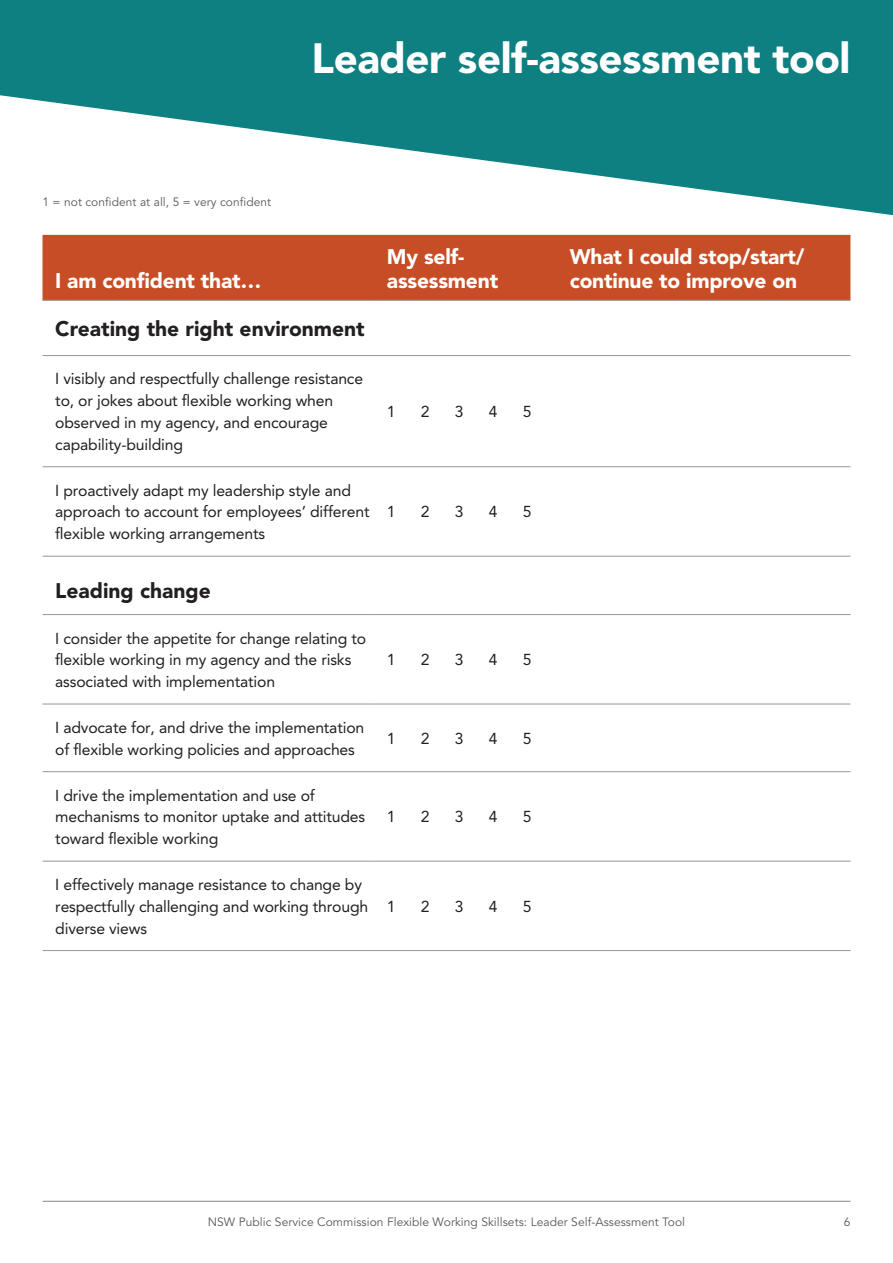
<style>
.page{position:relative;width:893px;height:1263px;background:#fff}
.page>*{position:absolute;margin:0;border:0;box-sizing:border-box;transform-origin:0 0}
.t1{font:900 42px "Avenir LT Std";letter-spacing:-.01em;color:#fff}
.t2{font:900 21px/24px "Avenir LT Std";letter-spacing:-.01em;color:#fff}
.t3{font:900 21px "Avenir LT Std";color:#231f20}
.t4{font:15.75px/21.8px "Avenir LT Std";letter-spacing:-.01em;color:#231f20}
.t5{font:12px "Avenir LT Std";letter-spacing:.005em;color:#57585a}
</style>
<div class="page">
<hr style="left:43px;top:1201px;width:807px;height:1px;background:#939598">
<svg style="left:0;top:0;width:893px;height:216px;fill:#0e8081"></svg>
<div style="left:43px;top:235px;width:807px;height:65px;background:#c74d27"></div>
<hr style="left:43px;top:300px;width:331px;height:1px;background:#939598">
<hr style="left:374px;top:300px;width:183px;height:1px;background:#939598">
<hr style="left:557px;top:300px;width:293px;height:1px;background:#939598">
<hr style="left:43px;top:355px;width:331px;height:1px;background:#939598">
<hr style="left:374px;top:355px;width:183px;height:1px;background:#939598">
<hr style="left:557px;top:355px;width:293px;height:1px;background:#939598">
<hr style="left:43px;top:466px;width:331px;height:1px;background:#939598">
<hr style="left:374px;top:466px;width:183px;height:1px;background:#939598">
<hr style="left:557px;top:466px;width:293px;height:1px;background:#939598">
<hr style="left:43px;top:556px;width:331px;height:1px;background:#939598">
<hr style="left:374px;top:556px;width:183px;height:1px;background:#939598">
<hr style="left:557px;top:556px;width:293px;height:1px;background:#939598">
<hr style="left:43px;top:614px;width:331px;height:1px;background:#939598">
<hr style="left:374px;top:614px;width:183px;height:1px;background:#939598">
<hr style="left:557px;top:614px;width:293px;height:1px;background:#939598">
<hr style="left:43px;top:704px;width:331px;height:1px;background:#939598">
<hr style="left:374px;top:704px;width:183px;height:1px;background:#939598">
<hr style="left:557px;top:704px;width:293px;height:1px;background:#939598">
<hr style="left:43px;top:771px;width:331px;height:1px;background:#939598">
<hr style="left:374px;top:771px;width:183px;height:1px;background:#939598">
<hr style="left:557px;top:771px;width:293px;height:1px;background:#939598">
<hr style="left:43px;top:861px;width:331px;height:1px;background:#939598">
<hr style="left:374px;top:861px;width:183px;height:1px;background:#939598">
<hr style="left:557px;top:861px;width:293px;height:1px;background:#939598">
<hr style="left:43px;top:950px;width:331px;height:1px;background:#939598">
<hr style="left:374px;top:950px;width:183px;height:1px;background:#939598">
<hr style="left:557px;top:950px;width:293px;height:1px;background:#939598">
<h1 class="t1" style="left:312px;top:33px;width:540px">Leader self-assessment tool</h1>
<p class="t5" style="left:43px;top:195px;width:230px">1 = not confident at all, 5 = very confident</p>
<h2 class="t2" style="left:55px;top:268px;width:208px">I am confident that…</h2>
<h2 class="t2" style="left:387px;top:244px;width:113px">My self&shy;assessment</h2>
<h2 class="t2" style="left:570px;top:244px;width:236px">What I could stop/start/ continue to improve on</h2>
<p class="t3" style="left:55px;top:316px;width:311px">Creating the right environment</p>
<p class="t4" style="left:55px;top:368px;width:309px">I visibly and respectfully challenge resistance to, or jokes about flexible working when observed in my agency, and encourage capability-building</p>
<p class="t4" style="left:55px;top:479px;width:316px">I proactively adapt my leadership style and approach to account for employees’ different flexible working arrangements</p>
<p class="t3" style="left:55px;top:577px;width:157px">Leading change</p>
<p class="t4" style="left:55px;top:627px;width:313px">I consider the appetite for change relating to flexible working in my agency and the risks associated with implementation</p>
<p class="t4" style="left:387px;top:401px;width:10px">1</p>
<p class="t4" style="left:421px;top:401px;width:10px">2</p>
<p class="t4" style="left:455px;top:401px;width:10px">3</p>
<p class="t4" style="left:489px;top:401px;width:10px">4</p>
<p class="t4" style="left:523px;top:401px;width:10px">5</p>
<p class="t4" style="left:387px;top:501px;width:10px">1</p>
<p class="t4" style="left:421px;top:501px;width:10px">2</p>
<p class="t4" style="left:455px;top:501px;width:10px">3</p>
<p class="t4" style="left:489px;top:501px;width:10px">4</p>
<p class="t4" style="left:523px;top:501px;width:10px">5</p>
<p class="t4" style="left:387px;top:649px;width:10px">1</p>
<p class="t4" style="left:421px;top:649px;width:10px">2</p>
<p class="t4" style="left:455px;top:649px;width:10px">3</p>
<p class="t4" style="left:489px;top:649px;width:10px">4</p>
<p class="t4" style="left:523px;top:649px;width:10px">5</p>
<p class="t4" style="left:55px;top:717px;width:310px">I advocate for, and drive the implementation of flexible working policies and approaches</p>
<p class="t4" style="left:387px;top:728px;width:10px">1</p>
<p class="t4" style="left:421px;top:728px;width:10px">2</p>
<p class="t4" style="left:455px;top:728px;width:10px">3</p>
<p class="t4" style="left:489px;top:728px;width:10px">4</p>
<p class="t4" style="left:523px;top:728px;width:10px">5</p>
<p class="t4" style="left:55px;top:784px;width:311px">I drive the implementation and use of mechanisms to monitor uptake and attitudes toward flexible working</p>
<p class="t4" style="left:387px;top:806px;width:10px">1</p>
<p class="t4" style="left:421px;top:806px;width:10px">2</p>
<p class="t4" style="left:455px;top:806px;width:10px">3</p>
<p class="t4" style="left:489px;top:806px;width:10px">4</p>
<p class="t4" style="left:523px;top:806px;width:10px">5</p>
<p class="t4" style="left:55px;top:874px;width:315px">I effectively manage resistance to change by respectfully challenging and working through diverse views</p>
<p class="t4" style="left:387px;top:895px;width:10px">1</p>
<p class="t4" style="left:421px;top:895px;width:10px">2</p>
<p class="t4" style="left:455px;top:895px;width:10px">3</p>
<p class="t4" style="left:489px;top:895px;width:10px">4</p>
<p class="t4" style="left:523px;top:895px;width:10px">5</p>
<p class="t5" style="left:208px;top:1215px;width:479px">NSW Public Service Commission Flexible Working Skillsets: Leader Self-Assessment Tool</p>
<p class="t5" style="left:844px;top:1215px;width:8px">6</p>
</div>
